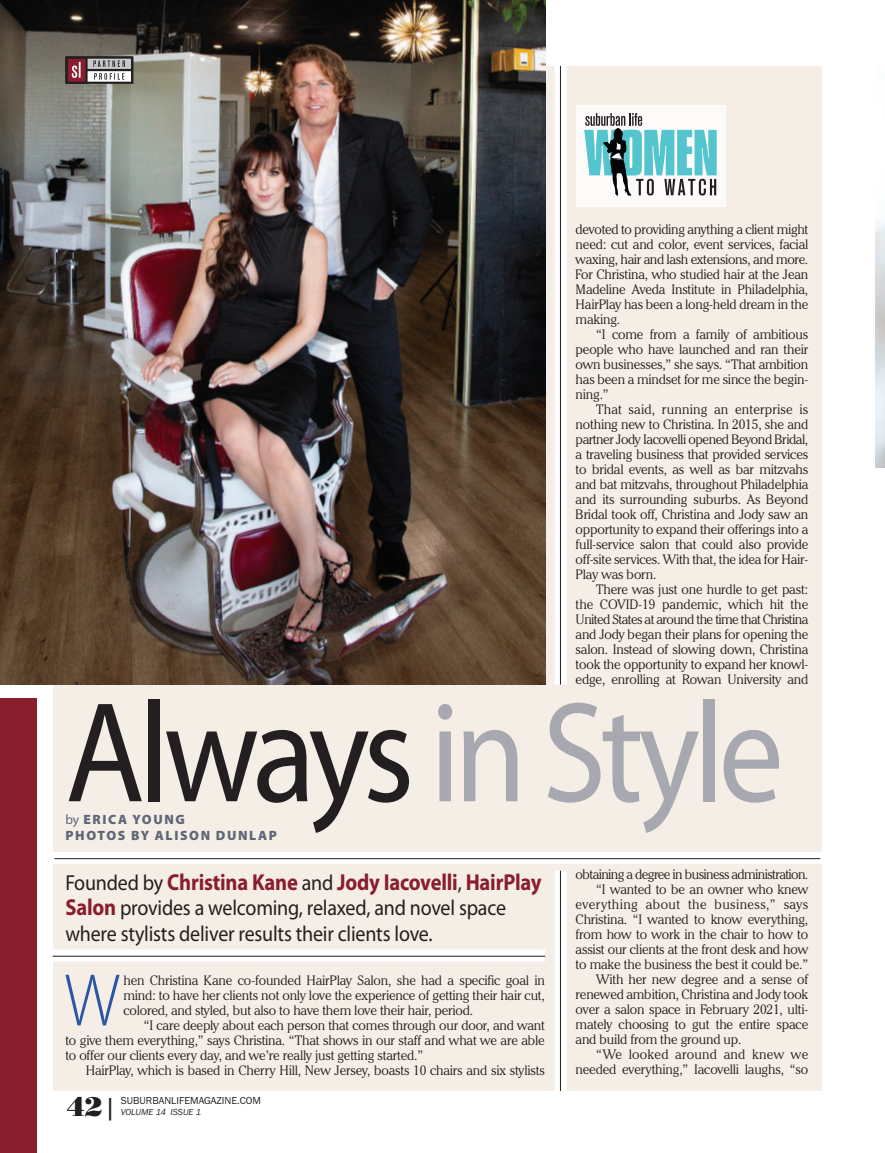
<style>
.page{position:relative;width:885px;height:1153px;background:#fff}
.page>*{position:absolute;margin:0;border:0;box-sizing:border-box;transform-origin:0 0}
.t1{font:144px "Myriad Pro";letter-spacing:-.045em;color:#a8a8b1;scale:.9 1}
.t2{font:300 75px "Myriad Pro";color:#2a56a5;scale:.9 1}
.t3{font:27px "Bodoni Poster";color:#231f20}
.t4{font:700 23.1px "Myriad Pro";letter-spacing:-.01em;color:#881e2e;scale:.89 1}
.t5{font:21.75px/25.5px "Myriad Pro";letter-spacing:-.01em;color:#231f20;scale:.92 1}
.t6{font:300 13.5px/15px "Cheltenham IT Cby BT";letter-spacing:-.01em;color:#231f20;text-align:justify}
.t7{font:300 13.5px "Cheltenham IT Cby BT";letter-spacing:-.04em;color:#231f20}
.t8{font:300 13.5px "Cheltenham IT Cby BT";letter-spacing:.03em;color:#231f20}
.t9{font:900 13.5px "Myriad Pro";letter-spacing:.12em;color:#606676}
.t10{font:300 13.5px "Cheltenham IT Cby BT";letter-spacing:.02em;color:#231f20}
.t11{font:10.5px "Franklin Gothic";color:#231f20}
.t12{font:italic 9px "Franklin Gothic";color:#231f20}
.s1{color:#231f20}
.s2{font-weight:400}
.s3{font-weight:400;font-size:21.75px;color:#231f20}
.s4{font-weight:700;font-size:23.1px;color:#881e2e}
.s5{font-family:"Franklin Gothic"}
</style>
<div class="page">
<div style="left:54px;top:66px;width:767px;height:1024px;background:#f5eee6"></div>
<img style="left:0;top:0;width:545px;height:684px">
<img style="left:65px;top:56px;width:68px;height:28px">
<img style="left:67px;top:58px;width:19px;height:24px">
<svg style="left:72px;top:62px;width:9px;height:16px"></svg>
<svg style="left:94px;top:73px;width:30px;height:7px"></svg>
<svg style="left:93px;top:60px;width:32px;height:7px"></svg>
<div style="left:41px;top:851px;width:795px;height:12px;background:#fff"></div>
<div style="left:43px;top:949px;width:502px;height:12px;background:#fff"></div>
<div style="left:554px;top:870px;width:12px;height:243px;background:#fff"></div>
<hr style="left:54px;top:858px;width:766px;height:1px;background:#231f20">
<hr style="left:53px;top:955px;width:492px;height:1px;background:#231f20">
<hr style="left:560px;top:870px;width:1px;height:220px;background:#231f20">
<div style="left:554px;top:56px;width:12px;height:628px;background:#fff"></div>
<hr style="left:560px;top:66px;width:1px;height:618px;background:#231f20">
<div style="left:0;top:697px;width:37px;height:455px;background:#881e2e"></div>
<div style="left:575px;top:105px;width:150px;height:101px;background:#fcfbf9"></div>
<svg style="left:584px;top:113px;width:132px;height:83px"></svg>
<p class="t6" style="left:575px;top:223px;width:234px">devoted to providing anything a client might need: cut and color, event services, facial waxing, hair and lash extensions, and more.<br>For Christina, who studied hair at the Jean Madeline Aveda Institute in Philadelphia, HairPlay has been a long-held dream in the making.</p>
<p class="t6" style="left:575px;top:328px;width:234px;text-indent:21px">“I come from a family of ambitious people who have launched and ran their own businesses,” she says. “That ambition has been a mindset for me since the begin&shy;ning.”</p>
<p class="t6" style="left:575px;top:403px;width:234px;text-indent:21px">That said, running an enterprise is nothing new to Christina. In 2015, she and partner Jody Iacovelli opened Beyond Bridal, a traveling business that provided services to bridal events, as well as bar mitzvahs and bat mitzvahs, throughout Philadelphia and its surrounding suburbs. As Beyond Bridal took off, Christina and Jody saw an opportunity to expand their offerings into a full-service salon that could also provide off-site services. With that, the idea for Hair-Play was born.</p>
<p class="t6" style="left:575px;top:583px;width:234px;text-indent:21px">There was just one hurdle to get past: the COVID-19 pandemic, which hit the United States at around the time that Christina and Jody began their plans for opening the salon. Instead of slowing down, Christina took the opportunity to expand her knowl&shy;edge, enrolling at Rowan University and</p>
<h1 class="t1" style="left:65px;top:699px;width:799px"><span class="s1">Always</span> in Style</h1>
<p class="t9" style="left:65px;top:830px;width:213px">PHOTOS BY ALISON DUNLAP</p>
<p class="t9" style="left:65px;top:814px;width:121px"><span class="s2">by</span> ERICA YOUNG</p>
<h3 class="t4" style="left:65px;top:873px;width:536px"><span class="s3">Founded by</span> Christina Kane <span class="s3">and</span> Jody Iacovelli<span class="s3">,</span> HairPlay</h3>
<h3 class="t5" style="left:65px;top:896px;width:480px"><span class="s4">Salon</span> provides a welcoming, relaxed, and novel space where stylists deliver results their clients love.</h3>
<h2 class="t2" style="left:64px;top:972px;width:63px">W</h2>
<p class="t6" style="left:123px;top:973px;width:423px">hen Christina Kane co-founded HairPlay Salon, she had a specific goal in mind: to have her clients not only love the experience of getting their hair cut, colored, and styled, but also to have them love their hair, period.</p>
<p class="t6" style="left:65px;top:1018px;width:481px;text-indent:79px">“I care deeply about each person that comes through our door, and want to give them everything,” says Christina. “That shows in our staff and what we are able to offer our clients every day, and we’re really just getting started.”</p>
<p class="t6" style="left:86px;top:1063px;width:460px">HairPlay, which is based in Cherry Hill, New Jersey, boasts 10 chairs and six stylists</p>
<h3 class="t3" style="left:67px;top:1090px;width:52px">42<span class="s5">|</span></h3>
<p class="t11" style="left:121px;top:1094px;width:142px">SUBURBANLIFEMAGAZINE.COM</p>
<p class="t12" style="left:121px;top:1106px;width:82px">VOLUME 14 ISSUE 1</p>
<p class="t7" style="left:575px;top:869px;width:234px">obtaining a degree in business administration.</p>
<p class="t6" style="left:596px;top:883px;width:213px">“I wanted to be an owner who knew</p>
<p class="t8" style="left:575px;top:899px;width:234px">everything about the business,” says</p>
<p class="t6" style="left:575px;top:913px;width:234px">Christina. “I wanted to know everything,</p>
<p class="t6" style="left:575px;top:928px;width:234px">from how to work in the chair to how to</p>
<p class="t6" style="left:575px;top:943px;width:234px">assist our clients at the front desk and how</p>
<p class="t6" style="left:575px;top:958px;width:234px">to make the business the best it could be.”</p>
<p class="t6" style="left:596px;top:973px;width:213px">With her new degree and a sense of</p>
<p class="t6" style="left:575px;top:988px;width:234px">renewed ambition, Christina and Jody took</p>
<p class="t6" style="left:575px;top:1003px;width:234px">over a salon space in February 2021, ulti-</p>
<p class="t6" style="left:575px;top:1018px;width:234px">mately choosing to gut the entire space</p>
<p class="t6" style="left:575px;top:1033px;width:167px">and build from the ground up.</p>
<p class="t10" style="left:596px;top:1049px;width:213px">“We looked around and knew we</p>
<p class="t6" style="left:575px;top:1063px;width:234px">needed everything,” Iacovelli laughs, “so</p>
</div>
